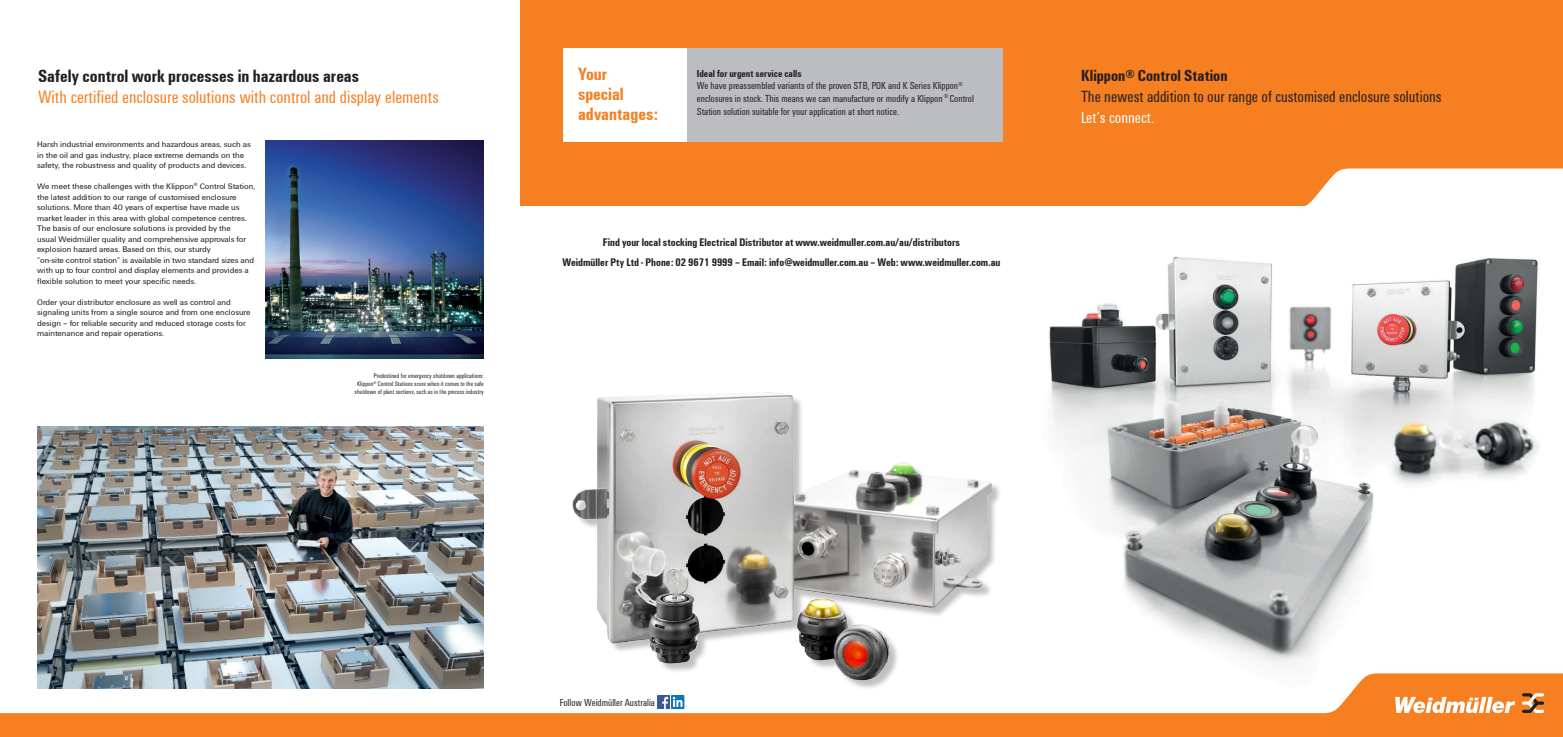
<style>
.page{position:relative;width:1563px;height:737px;background:#fff}
.page>*{position:absolute;margin:0;border:0;box-sizing:border-box;transform-origin:0 0}
.t1{font:18.38px "Weidmueller Condensed";color:#f57f21}
.t2{font:700 18.38px "Weidmueller Condensed";color:#231f20}
.t3{font:700 18.38px/19.9px "Weidmueller Condensed";color:#f57f21}
.t4{font:16.62px/21px "Weidmueller Condensed";color:#231f20}
.t5{font:16.62px "Weidmueller Condensed";color:#fff}
.t6{font:700 11.38px/20.1px "Weidmueller Condensed";color:#231f20;text-align:center}
.t7{font:10.5px/12.6px "Weidmueller Condensed";color:#231f20}
.t8{font:8.31px/10.5px "Weidmueller";color:#231f20}
.t9{font:6.83px/8px "Weidmueller Condensed";color:#231f20;text-align:right}
.s1{font-weight:700}
</style>
<div class="page">
<img style="left:1042px;top:205px;width:497px;height:460px">
<div style="left:521px;top:0;width:1042px;height:205px;background:#f57f21"></div>
<svg style="left:0;top:673px;width:1563px;height:64px;fill:#f57f21"></svg>
<svg style="left:1395px;top:697px;width:120px;height:16px"></svg>
<svg style="left:1522px;top:693px;width:22px;height:20px"></svg>
<div style="left:574px;top:394px;width:428px;height:297px;background:#231f20;opacity:.28"></div>
<img style="left:572px;top:392px;width:419px;height:290px">
<img style="left:266px;top:140px;width:218px;height:218px">
<img style="left:37px;top:427px;width:447px;height:261px">
<div style="left:667px;top:49px;width:336px;height:93px;background:#bcbdc0"></div>
<div style="left:563px;top:49px;width:123px;height:93px;background:#fff"></div>
<svg style="left:657px;top:695px;width:12px;height:13px"></svg>
<img style="left:672px;top:695px;width:14px;height:13px">
<h1 class="t2" style="left:38px;top:63px;width:322px">Safely control work processes in hazardous areas</h1>
<h1 class="t1" style="left:38px;top:85px;width:402px">With certified enclosure solutions with control and display elements</h1>
<p class="t8" style="left:37px;top:139px;width:215px">Harsh industrial environments and hazardous areas, such as in the oil and gas industry, place extreme demands on the safety, the robustness and quality of products and devices.</p>
<p class="t8" style="left:37px;top:181px;width:220px">We meet these challenges with the Klippon<sup>®</sup> Control Station, the latest addition to our range of customised enclosure solutions. More than 40 years of expertise have made us market leader in this area with global competence centres.<br>The basis of our enclosure solutions is provided by the<br>usual Weidmüller quality and comprehensive approvals for explosion hazard areas. Based on this, our sturdy<br>“on-site control station” is available in two standard sizes and with up to four control and display elements and provides a flexible solution to meet your specific needs.</p>
<p class="t8" style="left:37px;top:296px;width:215px">Order your distributor enclosure as well as control and signaling units from a single source and from one enclosure design – for reliable security and reduced storage costs for maintenance and repair operations.</p>
<p class="t9" style="left:355px;top:372px;width:131px">Predestined for emergency shutdown applications:<br>Klippon<sup>®</sup> Control Stations score when it comes to the safe shutdown of plant sections, such as in the process industry</p>
<h1 class="t3" style="left:578px;top:63px;width:81px">Your<br>special advantages:</h1>
<h2 class="t4" style="left:1081px;top:65px;width:362px"><span class="s1">Klippon</span><sup>®</sup> <span class="s1">Control Station<br></span>The newest addition to our range of customised enclosure solutions</h2>
<p class="t7" style="left:697px;top:67px;width:278px"><span class="s1">Ideal for urgent service calls<br></span>We have preassembled variants of the proven STB, POK and K Series Klippon<sup>® </sup>enclosures in stock. This means we can manufacture or modify a Klippon <sup>®</sup> Control Station solution suitable for your application at short notice.</p>
<h2 class="t5" style="left:1081px;top:107px;width:75px">Let’s connect.</h2>
<h3 class="t6" style="left:562px;top:232px;width:439px">Find your local stocking Electrical Distributor at www.weidmuller.com.au/au/distributors<br>Weidmüller Pty Ltd - Phone: 02 9671 9999 – Email: info@weidmuller.com.au – Web: www.weidmuller.com.au</h3>
<p class="t7" style="left:560px;top:696px;width:97px">Follow Weidmüller Australia</p>
</div>
